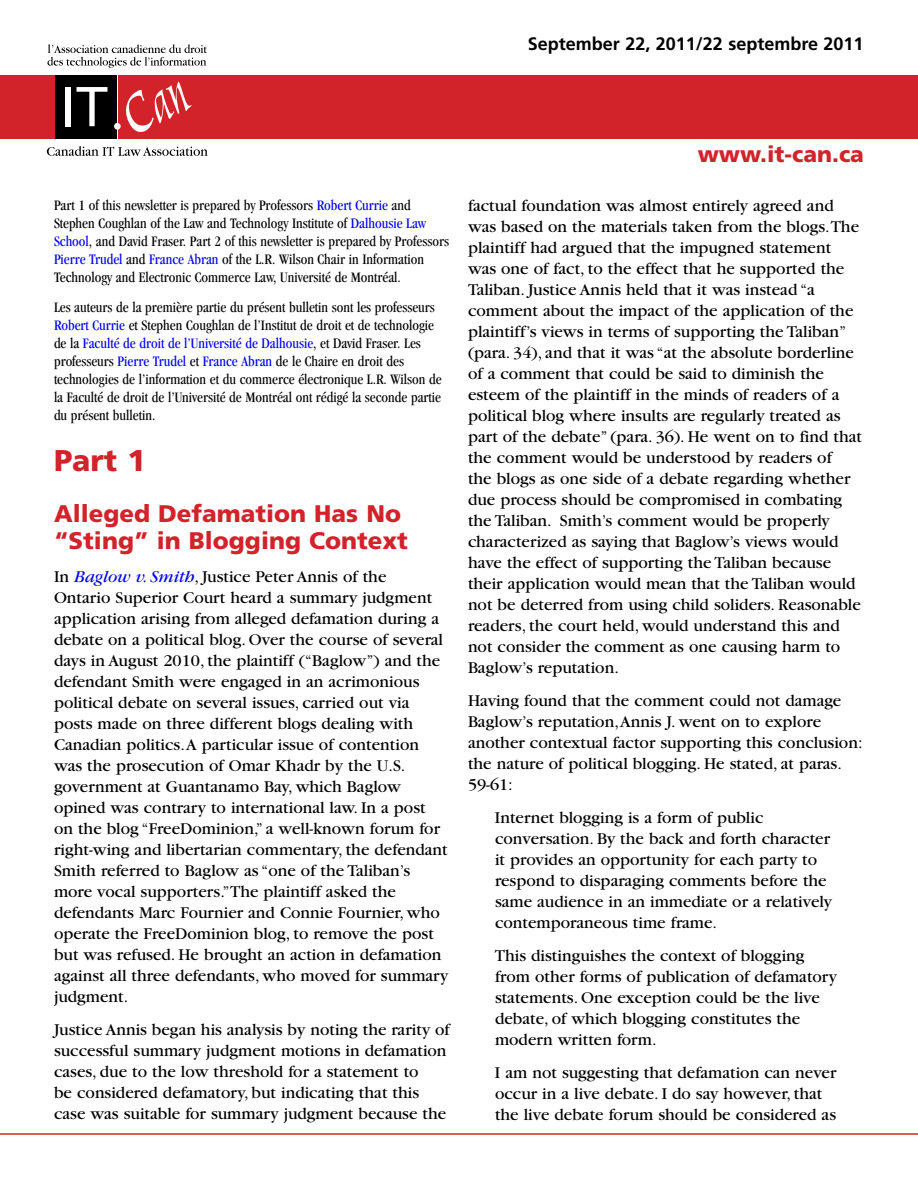
<style>
.page{position:relative;width:918px;height:1188px;background:#fff}
.page>*{position:absolute;margin:0;border:0;box-sizing:border-box;transform-origin:0 0}
.t1{font:900 30px "Frutiger";color:#d2232a}
.t2{font:900 24px/27px "Frutiger";color:#d2232a}
.t3{font:900 22.5px "Frutiger";color:#d2232a}
.t4{font:700 18px "Frutiger";color:#000}
.t5{font:17.25px/21px "Garamond";color:#000}
.t6{font:condensed 15px/18px "Garamond";color:#000}
.s1{color:#00f}
.s2{font-style:italic;color:#00f}
</style>
<div class="page">
<hr style="left:0;top:1133px;width:918px;height:2px;background:#d2232a">
<div style="left:0;top:75px;width:57px;height:63px;background:#d2232a"></div>
<div style="left:119px;top:75px;width:799px;height:63px;background:#d2232a"></div>
<div style="left:55px;top:75px;width:61px;height:63px;background:#000"></div>
<svg style="left:47px;top:44px;width:160px;height:24px"></svg>
<svg style="left:47px;top:146px;width:161px;height:10px"></svg>
<div style="left:66px;top:87px;width:5px;height:39px;background:#fff"></div>
<svg style="left:77px;top:87px;width:30px;height:39px"></svg>
<svg style="left:126px;top:81px;width:65px;height:51px"></svg>
<div style="left:114px;top:123px;width:7px;height:7px;background:#fff;border-radius:50%"></div>
<p class="t4" style="left:528px;top:33px;width:337px">September 22, 2011/22 septembre 2011</p>
<p class="t6" style="left:54px;top:196px;width:397px">Part 1 of this newsletter is prepared by Professors <span class="s1">Robert Currie</span> and Stephen Coughlan of the Law and Technology Institute of <span class="s1">Dalhousie Law School</span>, and David Fraser. Part 2 of this newsletter is prepared by Professors <span class="s1">Pierre Trudel</span> and <span class="s1">France Abran</span> of the L.R. Wilson Chair in Information Technology and Electronic Commerce Law, Université de Montréal.</p>
<p class="t6" style="left:54px;top:298px;width:389px">Les auteurs de la première partie du présent bulletin sont les professeurs <span class="s1">Robert Currie</span> et Stephen Coughlan de l’Institut de droit et de technologie de la <span class="s1">Faculté de droit de l’Université de Dalhousie</span>, et David Fraser. Les professeurs <span class="s1">Pierre Trudel</span> et <span class="s1">France Abran</span> de le Chaire en droit des technologies de l’information et du commerce électronique L.R. Wilson de la Faculté de droit de l’Université de Montréal ont rédigé la seconde partie du présent bulletin.</p>
<h1 class="t1" style="left:54px;top:442px;width:93px">Part 1</h1>
<h2 class="t2" style="left:54px;top:499px;width:355px">Alleged Defamation Has No “Sting” in Blogging Context</h2>
<p class="t5" style="left:54px;top:566px;width:396px">In <span class="s2">Baglow v. Smith</span>, Justice Peter Annis of the<br>Ontario Superior Court heard a summary judgment application arising from alleged defamation during a debate on a political blog. Over the course of several days in August 2010, the plaintiff (“Baglow”) and the defendant Smith were engaged in an acrimonious political debate on several issues, carried out via posts made on three different blogs dealing with Canadian politics. A particular issue of contention was the prosecution of Omar Khadr by the U.S. government at Guantanamo Bay, which Baglow opined was contrary to international law. In a post on the blog “FreeDominion,” a well-known forum for right-wing and libertarian commentary, the defendant Smith referred to Baglow as “one of the Taliban’s more vocal supporters.” The plaintiff asked the defendants Marc Fournier and Connie Fournier, who operate the FreeDominion blog, to remove the post but was refused. He brought an action in defamation against all three defendants, who moved for summary judgment.</p>
<p class="t5" style="left:54px;top:1019px;width:397px">Justice Annis began his analysis by noting the rarity of successful summary judgment motions in defamation cases, due to the low threshold for a statement to<br>be considered defamatory, but indicating that this case was suitable for summary judgment because the</p>
<h3 class="t3" style="left:698px;top:141px;width:168px">www.it-can.ca</h3>
<p class="t5" style="left:468px;top:195px;width:396px">factual foundation was almost entirely agreed and was based on the materials taken from the blogs.The plaintiff had argued that the impugned statement was one of fact, to the effect that he supported the Taliban. Justice Annis held that it was instead “a comment about the impact of the application of the plaintiff’s views in terms of supporting the Taliban” (para. 34), and that it was “at the absolute borderline of a comment that could be said to diminish the esteem of the plaintiff in the minds of readers of a political blog where insults are regularly treated as part of the debate” (para. 36). He went on to find that the comment would be understood by readers of<br>the blogs as one side of a debate regarding whether due process should be compromised in combating the Taliban. Smith’s comment would be properly characterized as saying that Baglow’s views would have the effect of supporting the Taliban because their application would mean that the Taliban would not be deterred from using child soliders. Reasonable readers, the court held, would understand this and not consider the comment as one causing harm to Baglow’s reputation.</p>
<p class="t5" style="left:468px;top:690px;width:396px">Having found that the comment could not damage Baglow’s reputation, Annis J. went on to explore another contextual factor supporting this conclusion: the nature of political blogging. He stated, at paras.<br>59-61:</p>
<p class="t5" style="left:495px;top:808px;width:338px">Internet blogging is a form of public conversation. By the back and forth character it provides an opportunity for each party to respond to disparaging comments before the same audience in an immediate or a relatively contemporaneous time frame.</p>
<p class="t5" style="left:495px;top:946px;width:344px">This distinguishes the context of blogging from other forms of publication of defamatory statements. One exception could be the live debate, of which blogging constitutes the modern written form.</p>
<p class="t5" style="left:495px;top:1063px;width:343px">I am not suggesting that defamation can never occur in a live debate. I do say however, that the live debate forum should be considered as</p>
</div>
